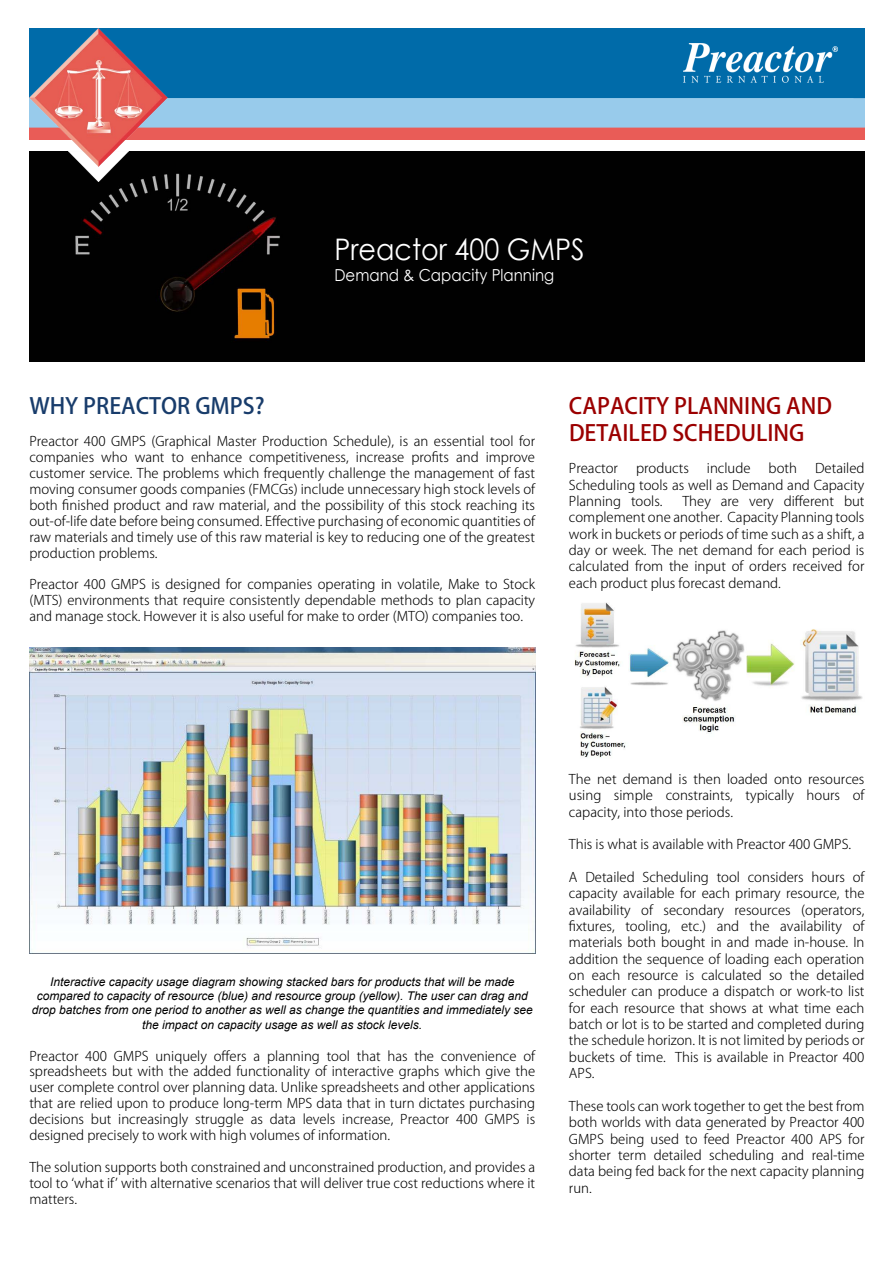
<style>
.page{position:relative;width:893px;height:1263px;background:#fff}
.page>*{position:absolute;margin:0;border:0;box-sizing:border-box;transform-origin:0 0}
.t1{font:29.7px "Century Gothic";color:#fff;scale:.91 1}
.t2{font:500 22.05px/26.5px "Koz Go Pro";color:#9b0000}
.t3{font:500 22.05px "Koz Go Pro";color:#183c6b}
.t4{font:16.5px "Century Gothic";color:#fff;scale:.91 1}
.t5{font:300 13.2px/16.4px "Koz Go Pro";color:#000;text-align:justify}
.t6{font:italic 12px/14.4px "Arial";color:#000;text-align:center}
</style>
<div class="page">
<img style="left:29px;top:648px;width:506px;height:305px">
<img style="left:574px;top:603px;width:289px;height:155px">
<img style="left:168px;top:29px;width:697px;height:110px">
<img style="left:684px;top:44px;width:153px;height:38px">
<div style="left:29px;top:152px;width:836px;height:210px;background:#010101"></div>
<img style="left:69px;top:167px;width:59px;height:14px">
<img style="left:29px;top:29px;width:139px;height:138px">
<h1 class="t1" style="left:334px;top:228px;width:276px">Preactor 400 GMPS</h1>
<p class="t4" style="left:334px;top:264px;width:243px">Demand &amp; Capacity Planning</p>
<h2 class="t3" style="left:29px;top:392px;width:237px">WHY PREACTOR GMPS?</h2>
<p class="t5" style="left:29px;top:433px;width:507px;line-height:15.9px">Preactor 400 GMPS (Graphical Master Production Schedule), is an essential tool for companies who want to enhance competitiveness, increase profits and improve customer service. The problems which frequently challenge the management of fast moving consumer goods companies (FMCGs) include unnecessary high stock levels of both finished product and raw material, and the possibility of this stock reaching its out-of-life date before being consumed. Effective purchasing of economic quantities of raw materials and timely use of this raw material is key to reducing one of the greatest production problems.</p>
<p class="t5" style="left:29px;top:577px;width:507px;line-height:15.9px">Preactor 400 GMPS is designed for companies operating in volatile, Make to Stock (MTS) environments that require consistently dependable methods to plan capacity and manage stock. However it is also useful for make to order (MTO) companies too.</p>
<h2 class="t2" style="left:569px;top:394px;width:265px">CAPACITY PLANNING AND<br>DETAILED SCHEDULING</h2>
<p class="t5" style="left:569px;top:460px;width:51px">Preactor</p>
<p class="t5" style="left:636px;top:460px;width:54px">products</p>
<p class="t5" style="left:707px;top:460px;width:45px">include</p>
<p class="t5" style="left:769px;top:460px;width:30px">both</p>
<p class="t5" style="left:569px;top:460px;width:297px;text-indent:246px">Detailed Scheduling tools as well as Demand and Capacity Planning tools.</p>
<p class="t5" style="left:569px;top:493px;width:297px;text-indent:113px">They are very different but complement one another. Capacity Planning tools work in buckets or periods of time such as a shift, a day or week. The net demand for each period is calculated from the input of orders received for each product plus forecast demand.</p>
<p class="t6" style="left:32px;top:974px;width:502px">Interactive capacity usage diagram showing stacked bars for products that will be made compared to capacity of resource (blue) and resource group (yellow). The user can drag and drop batches from one period to another as well as change the quantities and immediately see the impact on capacity usage as well as stock levels.</p>
<p class="t5" style="left:29px;top:1048px;width:507px;line-height:15.9px">Preactor 400 GMPS uniquely offers a planning tool that has the convenience of spreadsheets but with the added functionality of interactive graphs which give the user complete control over planning data. Unlike spreadsheets and other applications that are relied upon to produce long-term MPS data that in turn dictates purchasing decisions but increasingly struggle as data levels increase, Preactor 400 GMPS is designed precisely to work with high volumes of information.</p>
<p class="t5" style="left:29px;top:1159px;width:507px;line-height:15.9px">The solution supports both constrained and unconstrained production, and provides a tool to ʻwhat ifʼ with alternative scenarios that will deliver true cost reductions where it matters.</p>
<p class="t5" style="left:569px;top:771px;width:297px">The net demand is then loaded onto resources using simple constraints, typically hours of capacity, into those periods.</p>
<p class="t5" style="left:569px;top:836px;width:284px">This is what is available with Preactor 400 GMPS.</p>
<p class="t5" style="left:569px;top:869px;width:297px">A Detailed Scheduling tool considers hours of capacity available for each primary resource, the availability of secondary resources (operators, fixtures, tooling, etc.) and the availability of materials both bought in and made in-house. In addition the sequence of loading each operation on each resource is calculated so the detailed scheduler can produce a dispatch or work-to list for each resource that shows at what time each batch or lot is to be started and completed during the schedule horizon. It is not limited by periods or buckets of time. This is available in Preactor 400<br>APS.</p>
<p class="t5" style="left:569px;top:1098px;width:297px">These tools can work together to get the best from both worlds with data generated by Preactor 400<br>GMPS being used to feed Preactor 400 APS for shorter term detailed scheduling and real-time data being fed back for the next capacity planning run.</p>
</div>
